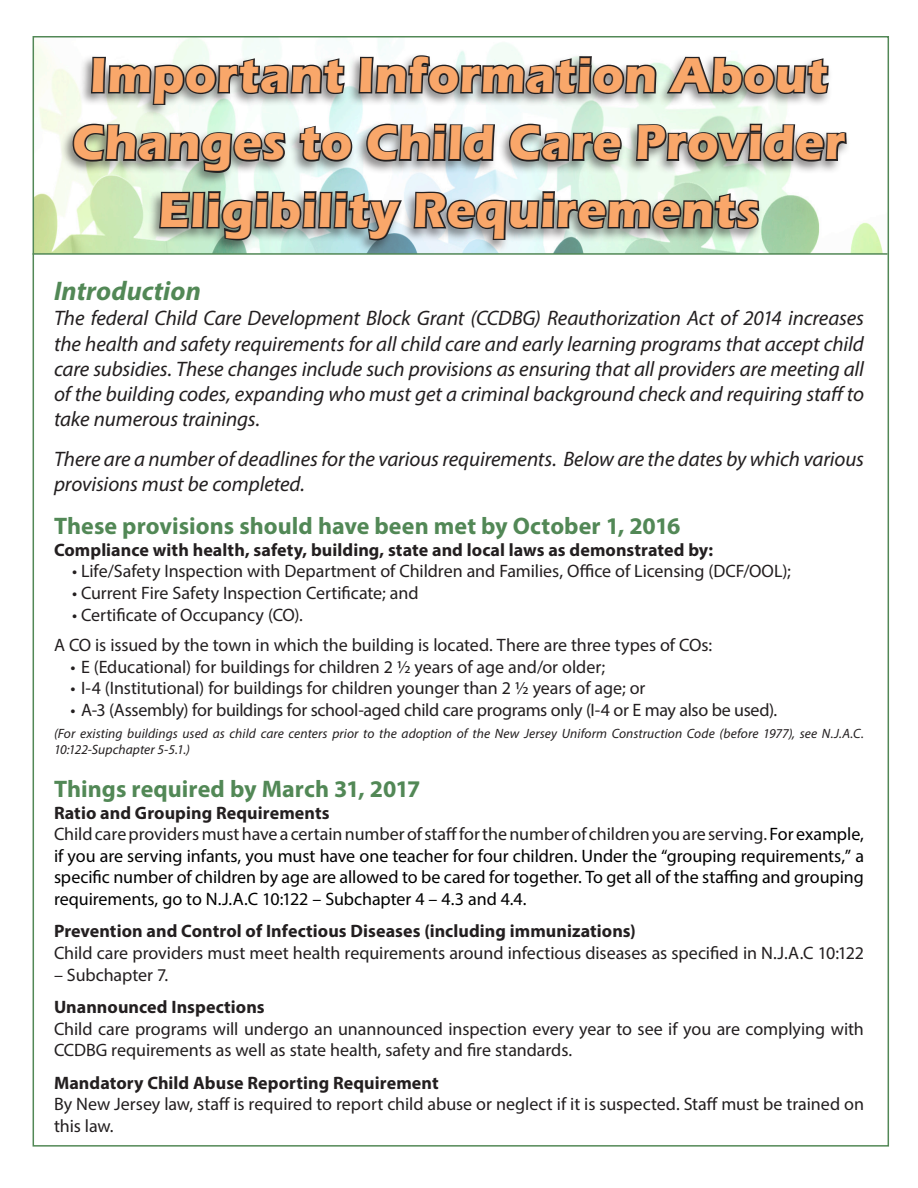
<style>
.page{position:relative;width:918px;height:1188px;background:#fff}
.page>*{position:absolute;margin:0;border:0;box-sizing:border-box;transform-origin:0 0}
.t1{font:700 50.4px/67.5px "Eras ITC";letter-spacing:.015em;color:#f9a76a;text-align:center;scale:.95 1}
.t2{font:italic 700 27px "Myriad Pro";letter-spacing:.005em;color:#528856}
.t3{font:700 24px "Myriad Pro";color:#528856}
.t4{font:italic 21px/25.2px "Myriad Pro";letter-spacing:-.005em;color:#231f20;text-align:justify}
.t5{font:18px/21.6px "Myriad Pro";letter-spacing:-.005em;color:#231f20}
.t6{font:18px/21.6px "Myriad Pro";letter-spacing:-.005em;color:#000;text-align:justify}
.t7{font:700 18px "Myriad Pro";letter-spacing:.005em;color:#231f20}
.t8{font:italic 13.5px/16.2px "Myriad Pro";letter-spacing:.005em;color:#231f20}
.s1{color:#231f20}
</style>
<div class="page">
<img style="left:36px;top:41px;width:847px;height:212px">
<hr style="left:33px;top:253px;width:855px;height:2px;background:#528856">
<img style="left:71px;top:39px;width:777px;height:216px">
<p class="t1" style="left:72px;top:42px;width:815px">Important Information About<br>Changes to Child Care Provider<br>Eligibility Requirements</p>
<p class="t2" style="left:54px;top:274px;width:148px">Introduction</p>
<p class="t4" style="left:54px;top:305px;width:812px">The federal Child Care Development Block Grant (CCDBG) Reauthorization Act of 2014 increases the health and safety requirements for all child care and early learning programs that accept child care subsidies. These changes include such provisions as ensuring that all providers are meeting all of the building codes, expanding who must get a criminal background check and requiring staff to take numerous trainings.</p>
<p class="t4" style="left:54px;top:446px;width:812px">There are a number of deadlines for the various requirements. Below are the dates by which various provisions must be completed.</p>
<p class="t3" style="left:54px;top:510px;width:628px">These provisions should have been met by October 1, 2016</p>
<p class="t7" style="left:54px;top:538px;width:661px">Compliance with health, safety, building, state and local laws as demonstrated by:</p>
<p class="t5" style="left:72px;top:560px;width:720px">• Life/Safety Inspection with Department of Children and Families, Office of Licensing (DCF/OOL);</p>
<p class="t5" style="left:72px;top:582px;width:348px">• Current Fire Safety Inspection Certificate; and</p>
<p class="t5" style="left:72px;top:603px;width:232px">• Certificate of Occupancy (CO).</p>
<p class="t5" style="left:54px;top:634px;width:660px">A CO is issued by the town in which the building is located. There are three types of COs:</p>
<p class="t5" style="left:70px;top:656px;width:536px">• E (Educational) for buildings for children 2 ½ years of age and/or older;</p>
<p class="t5" style="left:70px;top:677px;width:577px">• I-4 (Institutional) for buildings for children younger than 2 ½ years of age; or</p>
<p class="t5" style="left:70px;top:699px;width:708px">• A-3 (Assembly) for buildings for school-aged child care programs only (I-4 or E may also be used).</p>
<p class="t8" style="left:54px;top:725px;width:811px">(For existing buildings used as child care centers prior to the adoption of the New Jersey Uniform Construction Code (before 1977), see N.J.A.C.<br>10:122-Supchapter 5-5.1.)</p>
<p class="t3" style="left:54px;top:773px;width:368px">Things required by March 31, 2017</p>
<p class="t7" style="left:54px;top:801px;width:277px">Ratio and Grouping Requirements</p>
<p class="t6" style="left:54px;top:823px;width:812px"><span class="s1">Childcareprovidersmusthave a certainnumberofstaffforthenumberof childrenyouare serving.</span> For example, if you are serving infants, you must have one teacher for four children. Under the “grouping requirements,” a specific number of children by age are allowed to be cared for together. To get all of the staffing and grouping requirements, go to N.J.A.C 10:122 – Subchapter 4 – 4.3 and 4.4.</p>
<p class="t7" style="left:54px;top:920px;width:583px">Prevention and Control of Infectious Diseases (including immunizations)</p>
<p class="t5" style="left:54px;top:942px;width:811px">Child care providers must meet health requirements around infectious diseases as specified in N.J.A.C 10:122</p>
<p class="t5" style="left:54px;top:963px;width:116px">– Subchapter 7.</p>
<p class="t7" style="left:54px;top:995px;width:212px">Unannounced Inspections</p>
<p class="t5" style="left:54px;top:1017px;width:811px">Child care programs will undergo an unannounced inspection every year to see if you are complying with<br>CCDBG requirements as well as state health, safety and fire standards.</p>
<p class="t7" style="left:54px;top:1071px;width:386px">Mandatory Child Abuse Reporting Requirement</p>
<p class="t5" style="left:54px;top:1093px;width:812px">By New Jersey law, staff is required to report child abuse or neglect if it is suspected. Staff must be trained on this law.</p>
</div>
